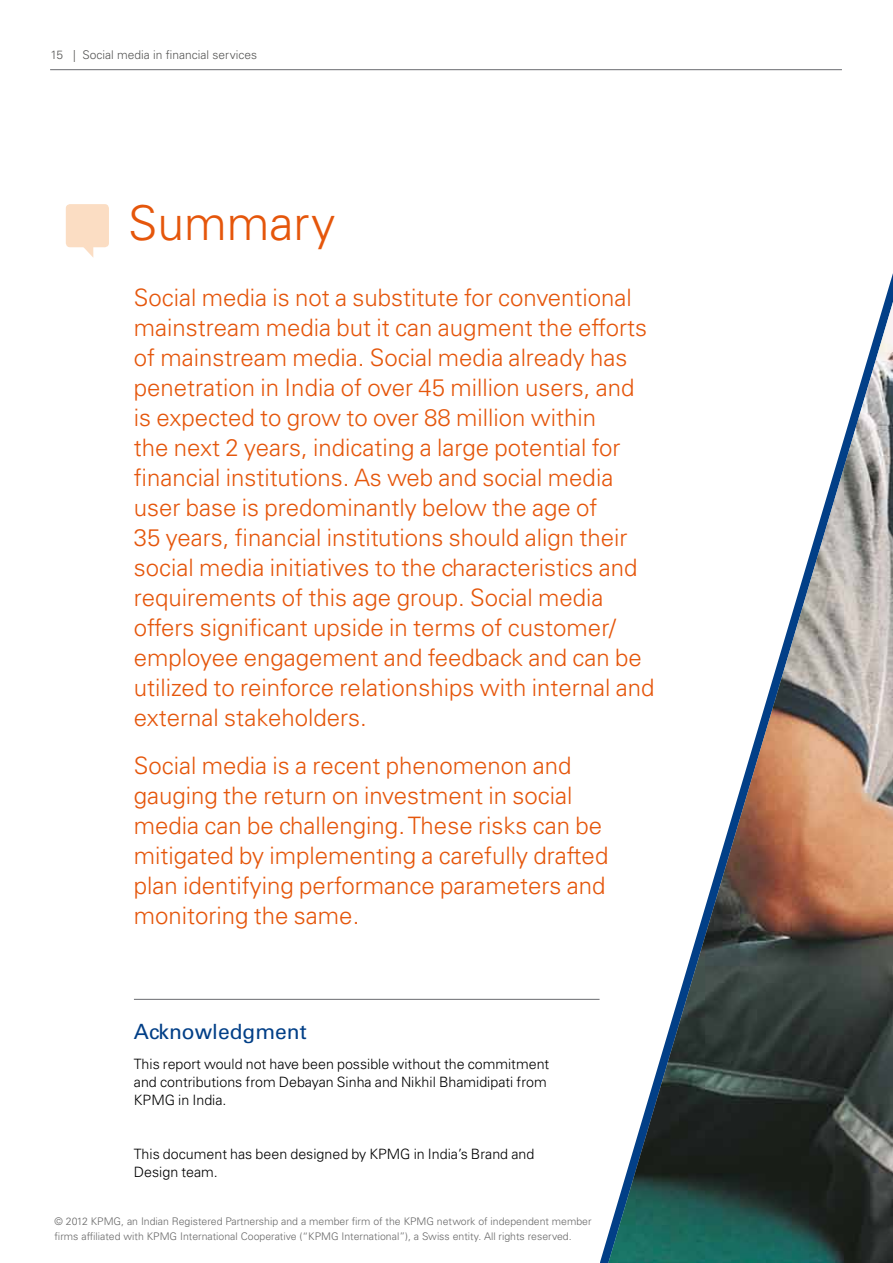
<style>
.page{position:relative;width:893px;height:1263px;background:#fff}
.page>*{position:absolute;margin:0;border:0;box-sizing:border-box;transform-origin:0 0}
.t1{font:300 48px "Univers LT Std";color:#e5560b}
.t2{font:300 24px/30px "Univers LT Std";color:#e5560b}
.t3{font:21px "Univers LT Std";color:#023f87}
.t4{font:300 14.25px/18px "Univers LT Std";color:#000}
.t5{font:300 12px "Univers LT Std";color:#575756}
.t6{font:300 10.5px/15px "Univers LT Std";color:#686868}
</style>
<div class="page">
<img style="left:608px;top:302px;width:285px;height:961px">
<div style="left:66px;top:204px;width:43px;height:43px;background:#fbddc3;border-radius:4px"></div>
<svg style="left:81px;top:247px;width:12px;height:10px"></svg>
<hr style="left:50px;top:69px;width:792px;height:1px;background:#696a6f">
<hr style="left:134px;top:999px;width:466px;height:1px;background:#696a6f">
<p class="t5" style="left:50px;top:48px;width:208px">15 | Social media in financial services</p>
<h1 class="t1" style="left:128px;top:194px;width:209px">Summary</h1>
<p class="t2" style="left:134px;top:283px;width:522px">Social media is not a substitute for conventional mainstream media but it can augment the efforts of mainstream media. Social media already has penetration in India of over 45 million users, and is expected to grow to over 88 million within<br>the next 2 years, indicating a large potential for financial institutions. As web and social media user base is predominantly below the age of<br>35 years, financial institutions should align their social media initiatives to the characteristics and requirements of this age group. Social media offers significant upside in terms of customer/ employee engagement and feedback and can be utilized to reinforce relationships with internal and external stakeholders.</p>
<p class="t2" style="left:134px;top:751px;width:476px">Social media is a recent phenomenon and gauging the return on investment in social media can be challenging. These risks can be mitigated by implementing a carefully drafted plan identifying performance parameters and monitoring the same.</p>
<p class="t3" style="left:134px;top:1018px;width:174px">Acknowledgment</p>
<p class="t4" style="left:134px;top:1054px;width:417px">This report would not have been possible without the commitment and contributions from Debayan Sinha and Nikhil Bhamidipati from<br>KPMG in India.</p>
<p class="t4" style="left:134px;top:1144px;width:402px">This document has been designed by KPMG in India’s Brand and<br>Design team.</p>
<p class="t6" style="left:55px;top:1213px;width:538px">© 2012 KPMG, an Indian Registered Partnership and a member firm of the KPMG network of independent member firms affiliated with KPMG International Cooperative (“KPMG International”), a Swiss entity. All rights reserved.</p>
</div>
